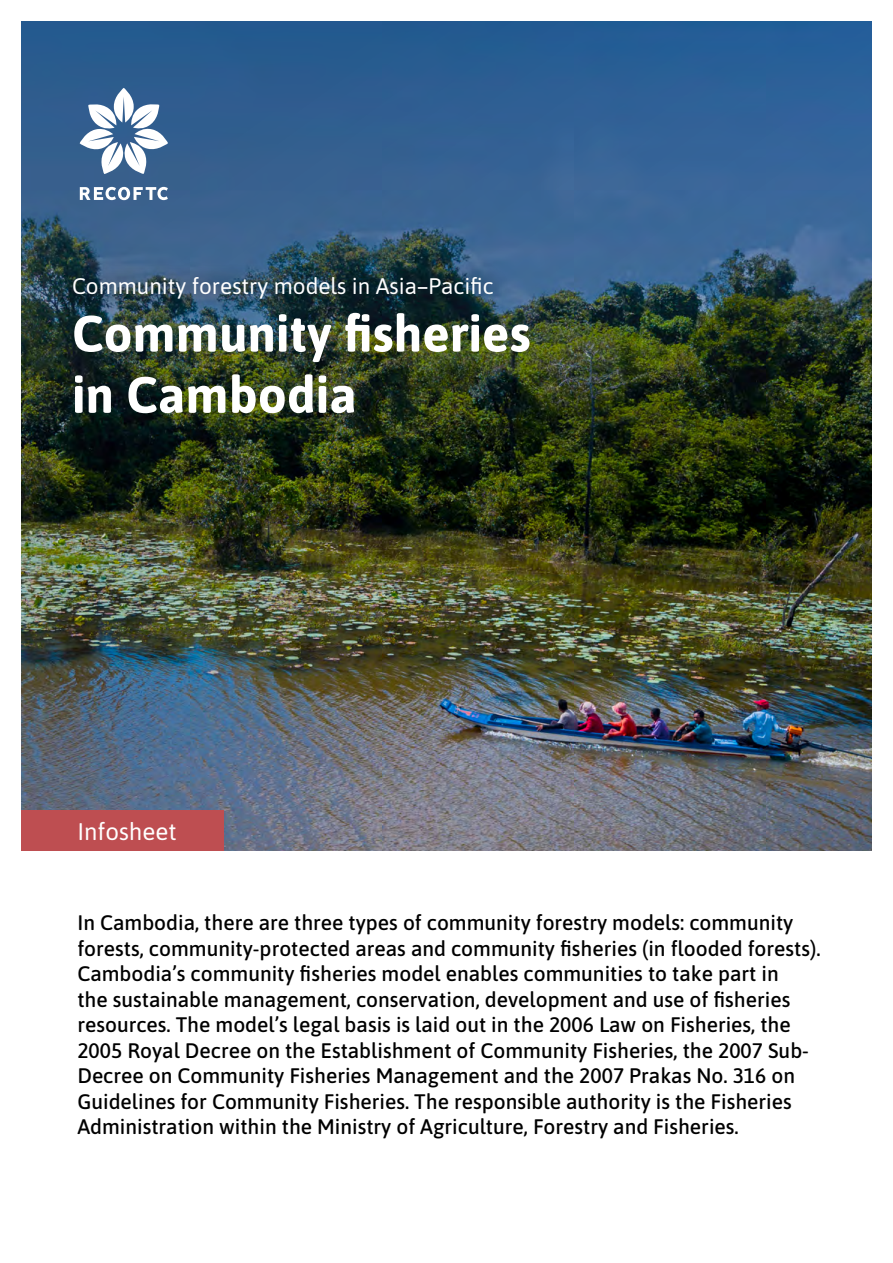
<style>
.page{position:relative;width:893px;height:1263px;background:#fff}
.page>*{position:absolute;margin:0;border:0;box-sizing:border-box;transform-origin:0 0}
.t1{font:700 51px/61.2px "Asap";color:#fff}
.t2{font:24px "Asap";color:#fff}
.t3{font:22.5px "Asap";color:#fff}
.t4{font:500 21px/25.5px "Asap";color:#000}
.s1{font-family:"Noto Sans"}
</style>
<div class="page">
<img style="left:21px;top:21px;width:851px;height:830px">
<div style="left:54px;top:258px;width:456px;height:57px;background:#000;opacity:.75"></div>
<svg style="left:80px;top:88px;width:88px;height:86px"></svg>
<svg style="left:80px;top:187px;width:88px;height:13px"></svg>
<p class="t3" style="left:72px;top:271px;width:423px">Community forestry models in Asia<span class="s1">–</span>Pacific</p>
<h1 class="t1" style="left:72px;top:301px;width:460px">Community fisheries in Cambodia</h1>
<p class="t2" style="left:77px;top:815px;width:101px">Infosheet</p>
<p class="t4" style="left:77px;top:909px;width:745px">In Cambodia, there are three types of community forestry models: community forests, community-protected areas and community fisheries (in flooded forests).<br>Cambodia’s community fisheries model enables communities to take part in<br>the sustainable management, conservation, development and use of fisheries resources. The model’s legal basis is laid out in the 2006 Law on Fisheries, the 2005 Royal Decree on the Establishment of Community Fisheries, the 2007 Sub-Decree on Community Fisheries Management and the 2007 Prakas No. 316 on Guidelines for Community Fisheries. The responsible authority is the Fisheries Administration within the Ministry of Agriculture, Forestry and Fisheries.</p>
</div>
